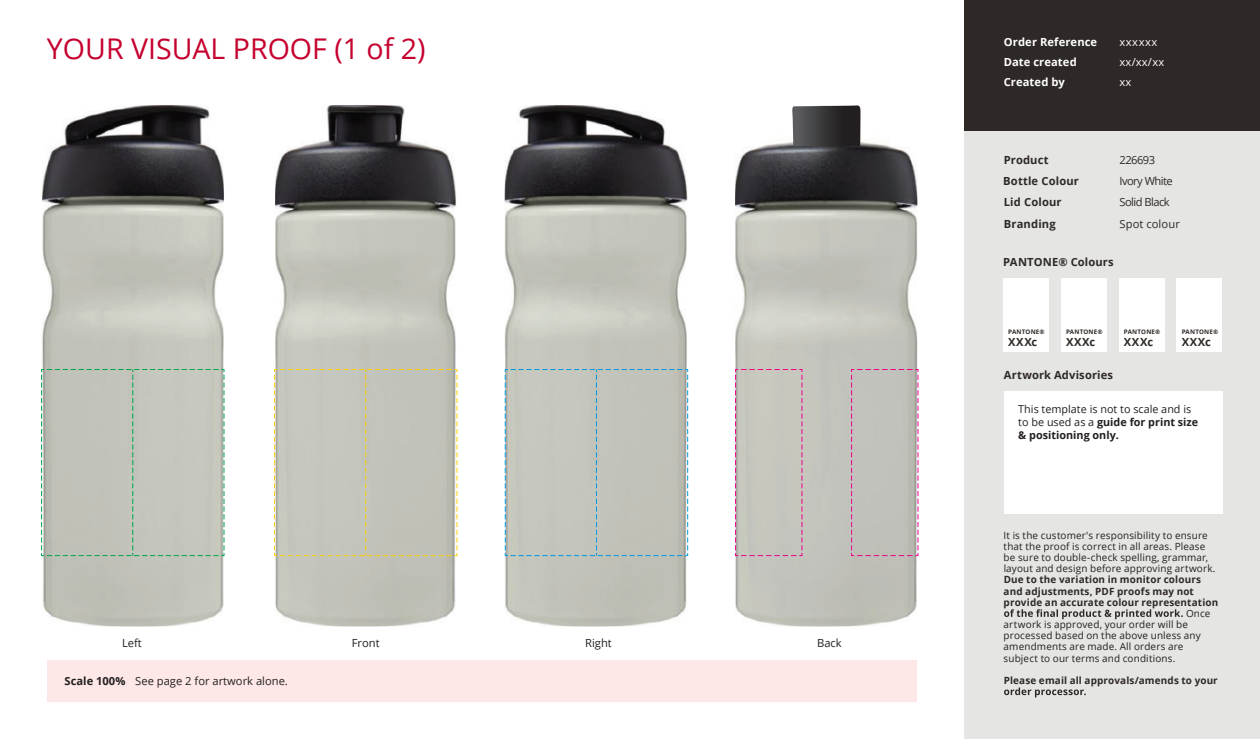
<style>
.page{position:relative;width:1260px;height:739px;background:#fff}
.page>*{position:absolute;margin:0;border:0;box-sizing:border-box;transform-origin:0 0}
.t1{font:28.53px "Open Sans";color:#c5002e}
.t2{font:700 11.2px/20.8px "Open Sans";letter-spacing:.015em;color:#2e2926}
.t3{font:11.2px "Open Sans";color:#231f20}
.t4{font:700 11.2px/19.9px "Open Sans";letter-spacing:.01em;color:#fff}
.t5{font:11.2px/21.6px "Open Sans";letter-spacing:-.05em;color:#2e2926}
.t6{font:11.2px/19.9px "Open Sans";letter-spacing:.05em;color:#fff}
.t7{font:11.2px "Open Sans";letter-spacing:.01em;color:#2e2926}
.t8{font:10.85px/13px "Open Sans";color:#231f20}
.t9{font:9.89px/11.2px "Open Sans";letter-spacing:.015em;color:#231f20}
.t10{font:700 9.89px/11.2px "Open Sans";letter-spacing:.015em;color:#2e2926}
.t11{font:700 6.21px "Open Sans";letter-spacing:.03em;color:#2e2926}
.s1{font-weight:700}
</style>
<div class="page">
<div style="left:47px;top:660px;width:869px;height:41px;background:#fde8e7"></div>
<div style="left:964px;top:131px;width:295px;height:608px;background:#e5e5e3"></div>
<div style="left:1003px;top:391px;width:219px;height:123px;background:#fff"></div>
<div style="left:964px;top:0;width:295px;height:131px;background:#2e2926"></div>
<svg style="left:1004px;top:687px;width:81px;height:10px"></svg>
<svg style="left:1004px;top:609px;width:178px;height:10px"></svg>
<div style="left:1060px;top:278px;width:46px;height:46px;background:#fff"></div>
<div style="left:1060px;top:324px;width:46px;height:27px;background:#fff"></div>
<div style="left:1118px;top:278px;width:46px;height:46px;background:#fff"></div>
<div style="left:1118px;top:324px;width:46px;height:27px;background:#fff"></div>
<div style="left:1176px;top:278px;width:45px;height:46px;background:#fff"></div>
<div style="left:1176px;top:324px;width:45px;height:27px;background:#fff"></div>
<div style="left:1003px;top:324px;width:45px;height:27px;background:#fff"></div>
<div style="left:1003px;top:278px;width:45px;height:46px;background:#fff"></div>
<img style="left:41px;top:105px;width:876px;height:522px">
<svg style="left:791px;top:105px;width:70px;height:41px;background:#434243"></svg>
<svg style="left:734px;top:368px;width:68px;height:188px;background:#c7c2bd"></svg>
<svg style="left:850px;top:368px;width:68px;height:188px;background:#c0bcb8"></svg>
<svg style="left:504px;top:368px;width:184px;height:188px;background:#c1c4bd"></svg>
<svg style="left:273px;top:368px;width:185px;height:188px;background:#c4c4b8"></svg>
<svg style="left:41px;top:368px;width:184px;height:188px;background:#bcc3b7"></svg>
<h1 class="t1" style="left:47px;top:29px;width:380px">YOUR VISUAL PROOF (1 of 2)</h1>
<p class="t3" style="left:122px;top:635px;width:21px">Left</p>
<p class="t3" style="left:352px;top:635px;width:29px">Front</p>
<p class="t3" style="left:585px;top:635px;width:28px">Right</p>
<p class="t3" style="left:817px;top:635px;width:26px">Back</p>
<p class="t4" style="left:1003px;top:32px;width:95px">Order Reference<br>Date created<br>Created by</p>
<p class="t6" style="left:1119px;top:32px;width:46px">xxxxxx xx/xx/xx xx</p>
<p class="t2" style="left:1003px;top:149px;width:77px">Product<br>Bottle Colour</p>
<p class="t2" style="left:1003px;top:191px;width:59px;line-height:21.4px">Lid Colour<br>Branding</p>
<p class="t5" style="left:1119px;top:149px;width:37px">226693</p>
<p class="t5" style="left:1119px;top:169px;width:55px">Ivory White<br>Solid Black</p>
<p class="t7" style="left:1119px;top:216px;width:62px">Spot colour</p>
<p class="t2" style="left:1003px;top:251px;width:112px">PANTONE® Colours</p>
<p class="t11" style="left:1008px;top:328px;width:38px">PANTONE®</p>
<p class="t2" style="left:1008px;top:331px;width:31px">XXXc</p>
<p class="t11" style="left:1065px;top:328px;width:38px">PANTONE®</p>
<p class="t2" style="left:1065px;top:331px;width:31px">XXXc</p>
<p class="t2" style="left:1003px;top:364px;width:111px">Artwork Advisories</p>
<p class="t11" style="left:1123px;top:328px;width:38px">PANTONE®</p>
<p class="t2" style="left:1123px;top:331px;width:31px">XXXc</p>
<p class="t11" style="left:1181px;top:328px;width:38px">PANTONE®</p>
<p class="t2" style="left:1181px;top:331px;width:31px">XXXc</p>
<p class="t8" style="left:1018px;top:402px;width:181px">This template is not to scale and is to be used as a <span class="s1">guide for print size &amp; positioning only.</span></p>
<p class="t9" style="left:1003px;top:529px;width:213px">It is the customer's responsibility to ensure that the proof is correct in all areas. Please be sure to double-check spelling, grammar, layout and design before approving artwork.</p>
<p class="t10" style="left:1003px;top:574px;width:216px">Due to the variation in monitor colours and adjustments, PDF proofs may not provide an accurate colour representation</p>
<p class="t9" style="left:1003px;top:607px;width:208px;text-indent:182px">Once artwork is approved, your order will be processed based on the above unless any amendments are made. All orders are subject to our terms and conditions.</p>
<p class="t3" style="left:65px;top:673px;width:225px"><span class="s1">Scale 100%</span> See page 2 for artwork alone.</p>
<p class="t10" style="left:1003px;top:674px;width:216px">Please email all approvals/amends to your</p>
</div>
